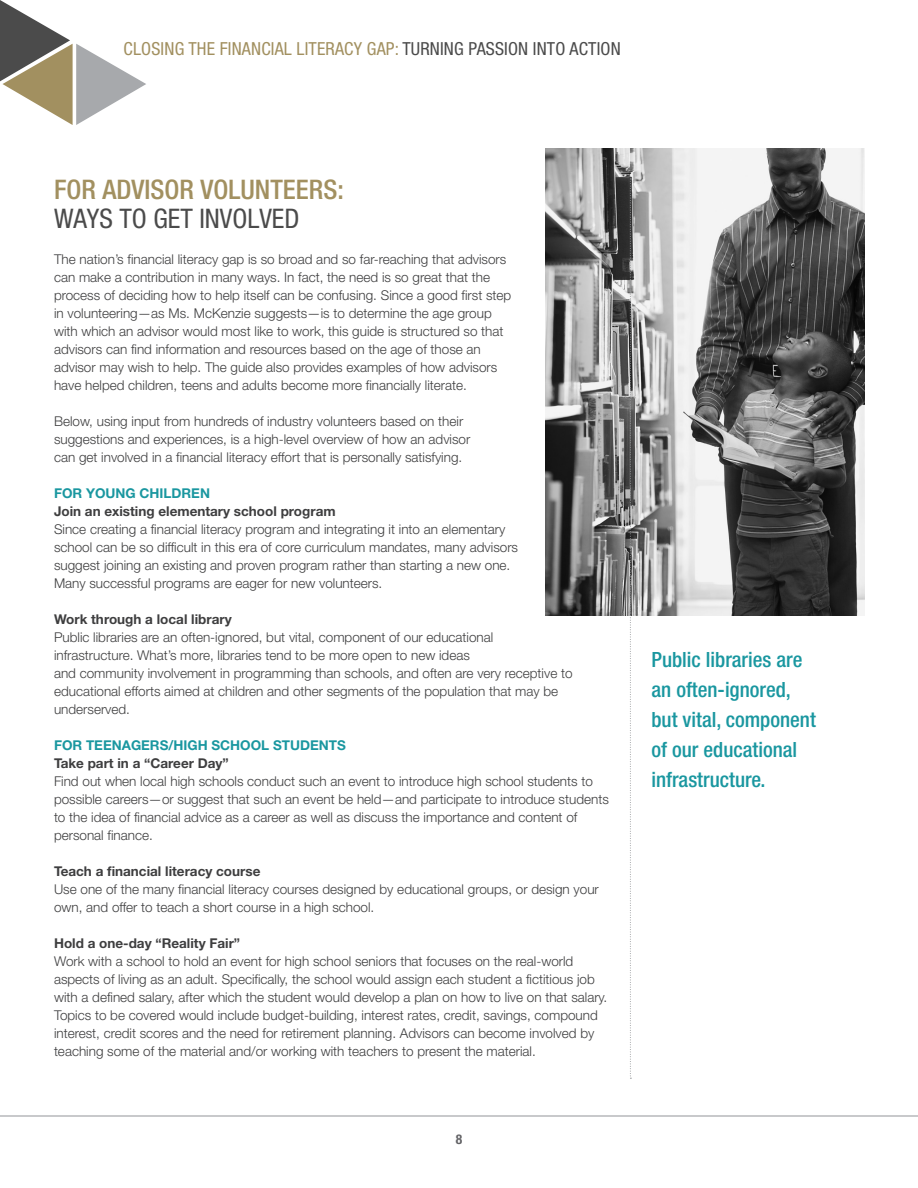
<style>
.page{position:relative;width:918px;height:1188px;background:#fff}
.page>*{position:absolute;margin:0;border:0;box-sizing:border-box;transform-origin:0 0}
.t1{font:500 condensed 27px "Helvetica Neue LT Std";color:#a29060}
.t2{font:condensed 27px "Helvetica Neue LT Std";color:#4b4b4b}
.t3{font:500 condensed 21px/30px "Helvetica Neue LT Std";color:#1a97a0}
.t4{font:condensed 18px "Helvetica Neue LT Std";letter-spacing:.01em;color:#a29060}
.t5{font:300 13.5px/18px "Helvetica Neue LT Std";color:#3e3e3f}
.t6{font:700 13.5px "Helvetica Neue LT Std";color:#3e3e3f}
.t7{font:700 13.5px "Helvetica Neue LT Std";color:#1a97a0}
.t8{font:700 condensed 13.5px "Helvetica Neue LT Std";color:#636366}
.s1{color:#4b4b4b}
</style>
<div class="page">
<hr style="left:0;top:1116px;width:918px;height:1px;background:#939598">
<svg style="left:0;top:0;width:146px;height:125px"></svg>
<img style="left:545px;top:149px;width:319px;height:466px">
<svg style="left:630px;top:179px;width:1px;height:900px"></svg>
<h3 class="t4" style="left:124px;top:38px;width:499px">CLOSING THE FINANCIAL LITERACY GAP: <span class="s1">TURNING PASSION INTO ACTION</span></h3>
<p class="t1" style="left:54px;top:174px;width:291px">FOR ADVISOR VOLUNTEERS:</p>
<p class="t2" style="left:54px;top:203px;width:247px">WAYS TO GET INVOLVED</p>
<p class="t5" style="left:54px;top:250px;width:459px">The nation’s financial literacy gap is so broad and so far-reaching that advisors can make a contribution in many ways. In fact, the need is so great that the process of deciding how to help itself can be confusing. Since a good first step in volunteering—as Ms. McKenzie suggests—is to determine the age group with which an advisor would most like to work, this guide is structured so that advisors can find information and resources based on the age of those an advisor may wish to help. The guide also provides examples of how advisors have helped children, teens and adults become more financially literate.</p>
<p class="t5" style="left:54px;top:412px;width:418px">Below, using input from hundreds of industry volunteers based on their suggestions and experiences, is a high-level overview of how an advisor can get involved in a financial literacy effort that is personally satisfying.</p>
<p class="t7" style="left:54px;top:485px;width:158px">FOR YOUNG CHILDREN</p>
<p class="t6" style="left:54px;top:503px;width:283px">Join an existing elementary school program</p>
<p class="t5" style="left:54px;top:520px;width:466px">Since creating a financial literacy program and integrating it into an elementary school can be so difficult in this era of core curriculum mandates, many advisors suggest joining an existing and proven program rather than starting a new one.<br>Many successful programs are eager for new volunteers.</p>
<p class="t6" style="left:54px;top:611px;width:179px">Work through a local library</p>
<p class="t5" style="left:54px;top:628px;width:520px">Public libraries are an often-ignored, but vital, component of our educational infrastructure. What’s more, libraries tend to be more open to new ideas<br>and community involvement in programming than schools, and often are very receptive to educational efforts aimed at children and other segments of the population that may be underserved.</p>
<p class="t7" style="left:54px;top:737px;width:293px">FOR TEENAGERS/HIGH SCHOOL STUDENTS</p>
<p class="t6" style="left:54px;top:755px;width:176px">Take part in a “Career Day”</p>
<p class="t5" style="left:54px;top:772px;width:556px">Find out when local high schools conduct such an event to introduce high school students to possible careers—or suggest that such an event be held—and participate to introduce students to the idea of financial advice as a career as well as discuss the importance and content of personal finance.</p>
<p class="t6" style="left:54px;top:863px;width:208px">Teach a financial literacy course</p>
<p class="t5" style="left:54px;top:880px;width:546px">Use one of the many financial literacy courses designed by educational groups, or design your own, and offer to teach a short course in a high school.</p>
<p class="t6" style="left:54px;top:935px;width:188px">Hold a one-day “Reality Fair”</p>
<p class="t5" style="left:54px;top:952px;width:555px">Work with a school to hold an event for high school seniors that focuses on the real-world aspects of living as an adult. Specifically, the school would assign each student a fictitious job with a defined salary, after which the student would develop a plan on how to live on that salary.<br>Topics to be covered would include budget-building, interest rates, credit, savings, compound interest, credit scores and the need for retirement planning. Advisors can become involved by teaching some of the material and/or working with teachers to present the material.</p>
<p class="t8" style="left:456px;top:1131px;width:8px">8</p>
<p class="t3" style="left:652px;top:644px;width:166px">Public libraries are an often-ignored, but vital, component of our educational infrastructure.</p>
</div>
